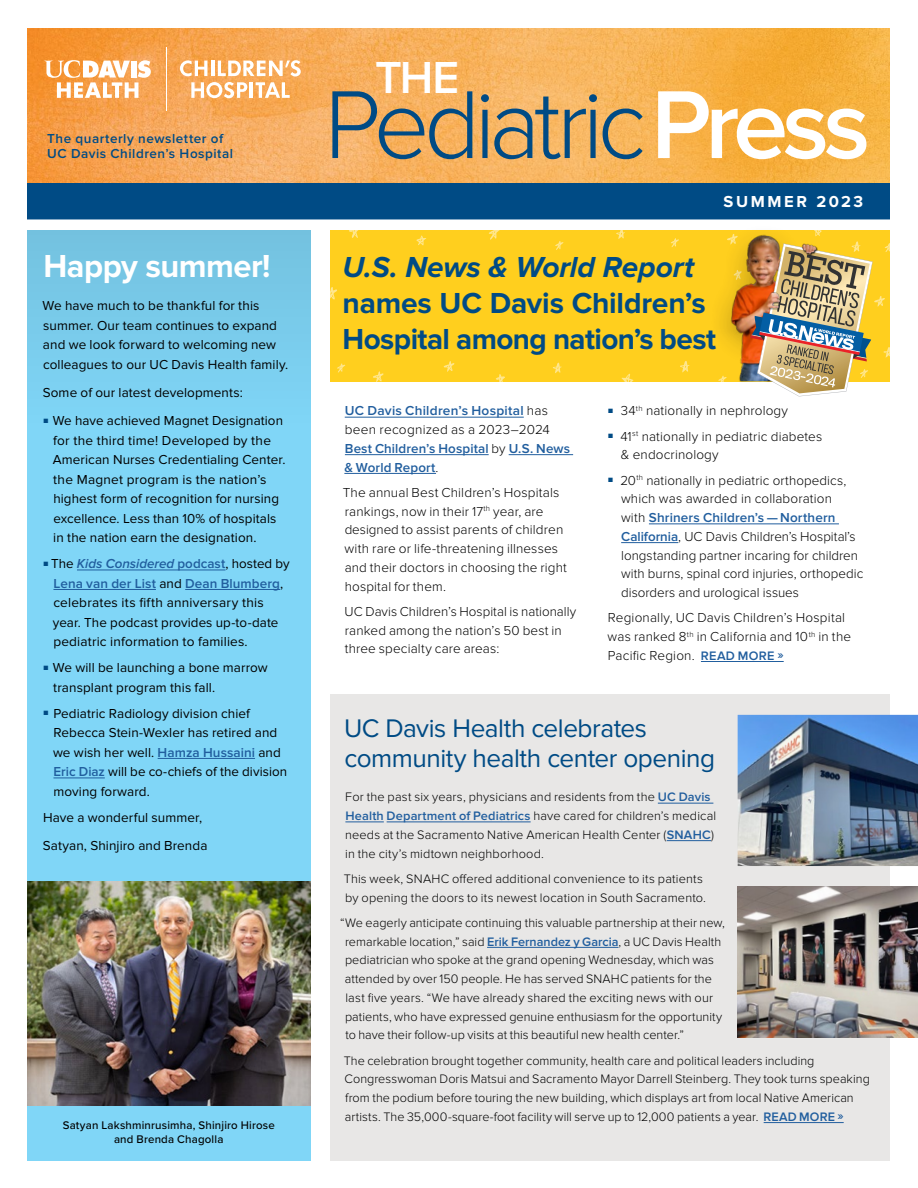
<style>
.page{position:relative;width:918px;height:1188px;background:#fff}
.page>*{position:absolute;margin:0;border:0;box-sizing:border-box;transform-origin:0 0}
.t1{font:300 100.05px "Proxima Nova";letter-spacing:-.06em;color:#004b85}
.t2{font:600 46.5px "Proxima Nova";color:#fff}
.t3{font:700 33px "Proxima Nova";letter-spacing:-.015em;color:#fff}
.t4{font:700 30px/36px "Proxima Nova";letter-spacing:-.015em;color:#004b85}
.t5{font:italic 700 30px "Proxima Nova";letter-spacing:-.005em;color:#004b85}
.t6{font:26.4px/30px "Proxima Nova";letter-spacing:-.02em;color:#004b85}
.t7{font:700 16.5px "Proxima Nova";letter-spacing:.155em;color:#fff}
.t8{font:13.5px/19.5px "Proxima Nova";letter-spacing:.005em;color:#000}
.t9{font:300 13.5px/18.8px "Proxima Nova";letter-spacing:.01em;color:#000}
.t10{font:600 13.5px/18.8px "Proxima Nova";letter-spacing:.015em;color:#215e9e}
.t11{font:600 13.5px/15px "Proxima Nova";letter-spacing:.04em;color:#004b85}
.t12{font:300 12.75px/18.8px "Proxima Nova";letter-spacing:.005em;color:#000}
.t13{font:12px "Proxima Nova";letter-spacing:.015em;color:#000}
.t14{font:500 11.55px/13.5px "Proxima Nova";letter-spacing:.015em;color:#000;text-align:center}
.s1{font-weight:600;font-style:italic;color:#215e9e}
.s2{font-weight:600;color:#215e9e}
.s3{font-weight:600;color:#fff}
.s4{font-weight:300;color:#000}
.s5{font-weight:300;font-style:italic;color:#000}
.s6{font-weight:600;font-size:12.75px;color:#215e9e}
</style>
<div class="page">
<div style="left:331px;top:230px;width:559px;height:151px;background:#ffcf1e"></div>
<div style="left:331px;top:694px;width:559px;height:467px;background:#e8e7e6"></div>
<hr style="left:345px;top:417px;width:179px;height:1px;background:#215e9e">
<hr style="left:345px;top:454px;width:144px;height:1px;background:#215e9e">
<hr style="left:509px;top:454px;width:64px;height:1px;background:#215e9e">
<hr style="left:344px;top:473px;width:92px;height:1px;background:#215e9e">
<img style="left:27px;top:29px;width:863px;height:155px">
<div style="left:27px;top:184px;width:863px;height:37px;background:#004b85"></div>
<svg style="left:180px;top:60px;width:121px;height:38px"></svg>
<hr style="left:166px;top:47px;width:1px;height:63px;background:#fff">
<svg style="left:44px;top:60px;width:107px;height:38px"></svg>
<div style="left:27px;top:230px;width:283px;height:931px;background:#80d6f7"></div>
<div style="left:27px;top:230px;width:283px;height:259px;background:linear-gradient(to right,#7bceee,#7bceee)"></div>
<hr style="left:77px;top:570px;width:149px;height:1px;background:#215e9e">
<hr style="left:53px;top:589px;width:103px;height:1px;background:#215e9e">
<hr style="left:185px;top:589px;width:95px;height:1px;background:#215e9e">
<hr style="left:158px;top:758px;width:97px;height:1px;background:#215e9e">
<hr style="left:53px;top:778px;width:52px;height:1px;background:#215e9e">
<img style="left:27px;top:882px;width:283px;height:224px">
<div style="left:17px;top:219px;width:879px;height:6px;background:#fff"></div>
<hr style="left:658px;top:803px;width:55px;height:1px;background:#215e9e">
<hr style="left:345px;top:822px;width:39px;height:1px;background:#215e9e">
<hr style="left:387px;top:822px;width:144px;height:1px;background:#215e9e">
<hr style="left:667px;top:840px;width:44px;height:1px;background:#215e9e">
<hr style="left:487px;top:947px;width:132px;height:1px;background:#215e9e">
<hr style="left:764px;top:1122px;width:80px;height:1px;background:#215e9e">
<img style="left:738px;top:715px;width:180px;height:151px">
<img style="left:738px;top:886px;width:180px;height:151px">
<svg style="left:680px;top:361px;width:10px;height:11px"></svg>
<hr style="left:649px;top:524px;width:190px;height:1px;background:#215e9e">
<hr style="left:621px;top:542px;width:57px;height:1px;background:#215e9e">
<hr style="left:701px;top:661px;width:83px;height:1px;background:#215e9e">
<svg style="left:616px;top:230px;width:9px;height:9px"></svg>
<svg style="left:416px;top:235px;width:11px;height:11px"></svg>
<svg style="left:444px;top:361px;width:10px;height:11px"></svg>
<svg style="left:489px;top:230px;width:11px;height:10px"></svg>
<svg style="left:555px;top:241px;width:9px;height:9px"></svg>
<svg style="left:330px;top:286px;width:7px;height:16px"></svg>
<svg style="left:337px;top:363px;width:9px;height:10px"></svg>
<svg style="left:373px;top:371px;width:10px;height:11px"></svg>
<svg style="left:671px;top:238px;width:8px;height:9px"></svg>
<svg style="left:553px;top:362px;width:9px;height:11px"></svg>
<svg style="left:621px;top:374px;width:13px;height:8px"></svg>
<svg style="left:494px;top:374px;width:14px;height:8px"></svg>
<svg style="left:349px;top:230px;width:10px;height:8px"></svg>
<img style="left:718px;top:230px;width:172px;height:166px">
<div style="left:802px;top:244px;width:16px;height:11px;background:#000;opacity:.85"></div>
<img style="left:793px;top:242px;width:28px;height:12px">
<img style="left:794px;top:240px;width:28px;height:13px">
<div style="left:769px;top:293px;width:12px;height:17px;background:#000;opacity:.44"></div>
<img style="left:770px;top:277px;width:49px;height:33px">
<img style="left:767px;top:277px;width:16px;height:31px">
<p class="t11" style="left:47px;top:131px;width:187px">The quarterly newsletter of<br>UC Davis Children’s Hospital</p>
<h3 class="t3" style="left:43px;top:247px;width:229px">Happy summer!</h3>
<p class="t8" style="left:42px;top:296px;width:247px">We have much to be thankful for this summer. Our team continues to expand and we look forward to welcoming new colleagues to our UC Davis Health family.</p>
<p class="t8" style="left:43px;top:383px;width:202px">Some of our latest developments:</p>
<p class="t8" style="left:53px;top:411px;width:234px;text-indent:-9px"><sup>■</sup> We have achieved Magnet Designation for the third time! Developed by the American Nurses Credentialing Center. the Magnet program is the nation’s highest form of recognition for nursing excellence. Less than 10% of hospitals in the nation earn the designation.</p>
<p class="t8" style="left:53px;top:554px;width:238px;text-indent:-9px"><sup>■</sup> The <span class="s1">Kids Considered</span> <span class="s2">podcast</span>, hosted by <span class="s2">Lena van der List</span> and <span class="s2">Dean Blumberg</span>, celebrates its fifth anniversary this year. The podcast provides up-to-date pediatric information to families.</p>
<p class="t8" style="left:53px;top:658px;width:216px;text-indent:-10px"><sup>■</sup> We will be launching a bone marrow transplant program this fall.</p>
<p class="t8" style="left:53px;top:704px;width:236px;text-indent:-10px"><sup>■</sup> Pediatric Radiology division chief Rebecca Stein-Wexler has retired and we wish her well. <span class="s2">Hamza Hussaini</span> and <span class="s2">Eric Diaz</span> will be co-chiefs of the division moving forward.</p>
<p class="t8" style="left:43px;top:803px;width:166px;line-height:28.2px">Have a wonderful summer,<br>Satyan, Shinjiro and Brenda</p>
<p class="t14" style="left:63px;top:1118px;width:214px">Satyan Lakshminrusimha, Shinjiro Hirose and Brenda Chagolla</p>
<p class="t13" style="left:54px;top:1137px;width:156px">UC Davis Children’s Hospital</p>
<h2 class="t2" style="left:375px;top:51px;width:85px">THE</h2>
<h1 class="t1" style="left:324px;top:79px;width:548px">Pediatric<span class="s3">Press</span></h1>
<p class="t7" style="left:724px;top:192px;width:141px">SUMMER 2023</p>
<h3 class="t5" style="left:343px;top:253px;width:353px">U.S. News &amp; World Report</h3>
<h3 class="t4" style="left:343px;top:285px;width:375px">names UC Davis Children’s<br>Hospital among nation’s best</h3>
<p class="t10" style="left:344px;top:402px;width:227px">UC Davis Children’s Hospital <span class="s4">has been recognized as a 2023–2024<br></span>Best Children’s Hospital <span class="s4">by</span> U.S. News &amp; World Report<span class="s5">.</span></p>
<p class="t9" style="left:343px;top:484px;width:226px">The annual Best Children’s Hospitals rankings, now in their 17<sup>th</sup> year, are designed to assist parents of children with rare or life-threatening illnesses and their doctors in choosing the right hospital for them.</p>
<p class="t9" style="left:345px;top:603px;width:233px">UC Davis Children’s Hospital is nationally ranked among the nation’s 50 best in three specialty care areas:</p>
<p class="t9" style="left:608px;top:402px;width:181px"><sup>■</sup> 34<sup>th</sup> nationally in nephrology</p>
<p class="t9" style="left:621px;top:427px;width:203px;text-indent:-12px"><sup>■</sup> 41<sup>st</sup> nationally in pediatric diabetes &amp; endocrinology</p>
<p class="t9" style="left:621px;top:471px;width:244px;text-indent:-13px"><sup>■</sup> 20<sup>th</sup> nationally in pediatric orthopedics, which was awarded in collaboration<br>with <span class="s2">Shriners Children’s — Northern California</span>, UC Davis Children’s Hospital’s longstanding partner incaring for children with burns, spinal cord injuries, orthopedic disorders and urological issues</p>
<p class="t9" style="left:608px;top:609px;width:245px">Regionally, UC Davis Children’s Hospital was ranked 8<sup>th</sup> in California and 10<sup>th</sup> in the<br>Pacific Region. <span class="s6">READ MORE »</span></p>
<h3 class="t6" style="left:344px;top:713px;width:372px">UC Davis Health celebrates community health center opening</h3>
<p class="t12" style="left:345px;top:788px;width:373px">For the past six years, physicians and residents from the <span class="s2">UC Davis Health Department of Pediatrics</span> have cared for children’s medical needs at the Sacramento Native American Health Center (<span class="s2">SNAHC</span>) in the city’s midtown neighborhood.</p>
<p class="t12" style="left:344px;top:870px;width:364px">This week, SNAHC offered additional convenience to its patients by opening the doors to its newest location in South Sacramento.</p>
<p class="t12" style="left:345px;top:914px;width:382px;text-indent:-5px">“We eagerly anticipate continuing this valuable partnership at their new, remarkable location,” said <span class="s2">Erik Fernandez y Garcia</span>, a UC Davis Health pediatrician who spoke at the grand opening Wednesday, which was attended by over 150 people. He has served SNAHC patients for the last five years. “We have already shared the exciting news with our patients, who have expressed genuine enthusiasm for the opportunity to have their follow-up visits at this beautiful new health center.”</p>
<p class="t12" style="left:344px;top:1052px;width:528px">The celebration brought together community, health care and political leaders including Congresswoman Doris Matsui and Sacramento Mayor Darrell Steinberg. They took turns speaking from the podium before touring the new building, which displays art from local Native American artists. The 35,000-square-foot facility will serve up to 12,000 patients a year. <span class="s2">READ MORE »</span></p>
</div>
